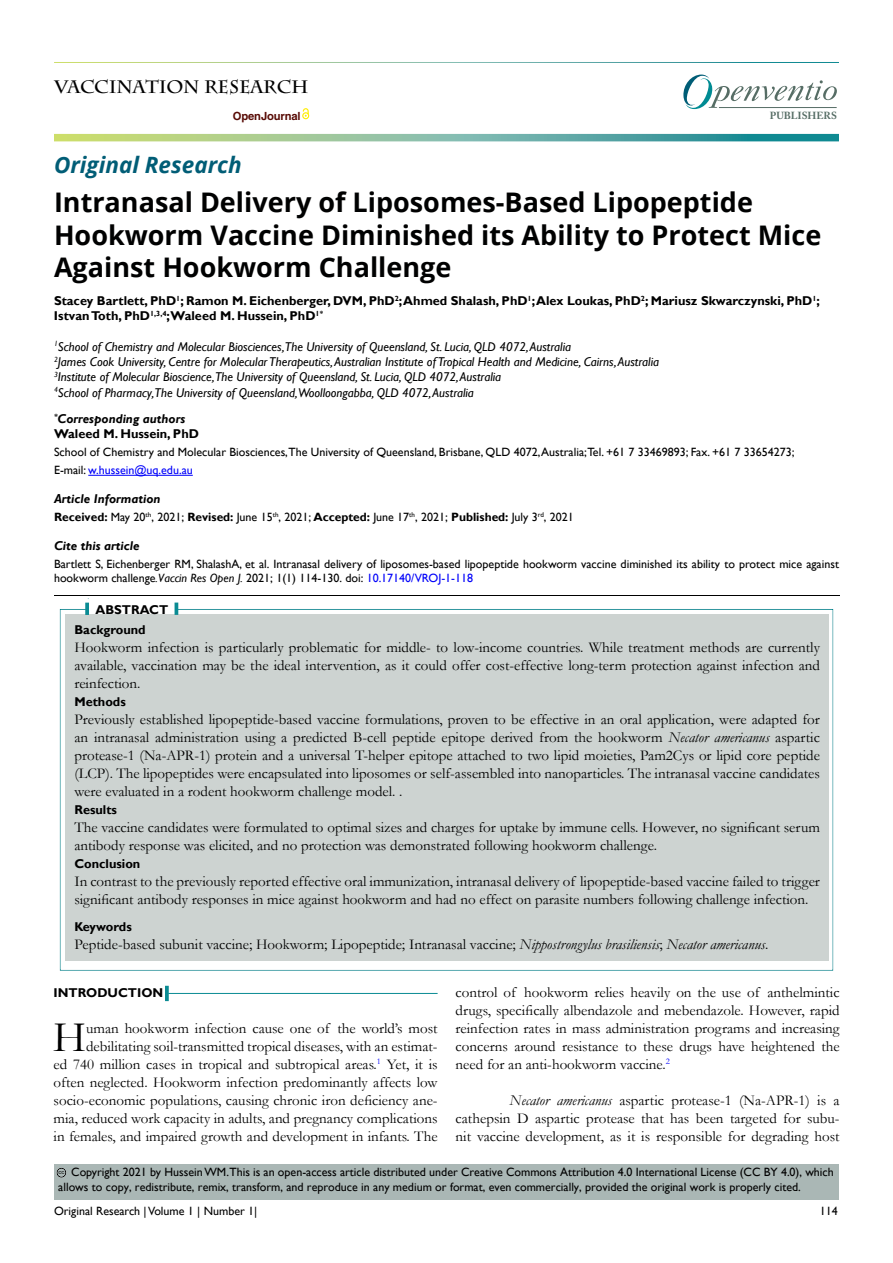
<style>
.page{position:relative;width:893px;height:1263px;background:#fff}
.page>*{position:absolute;margin:0;border:0;box-sizing:border-box;transform-origin:0 0}
.t1{font:43.8px "Garamond";color:#000}
.t2{font:700 27px/32.4px "Open Sans";color:#000101}
.t3{font:italic 700 22.5px "Open Sans";color:#015d76}
.t4{font:700 18px "Charlemagne Std";color:#000}
.t5{font:15px/18px "Garamond";color:#000;text-align:justify}
.t6{font:italic 12.75px/15.3px "Gill Sans";color:#000101}
.t7{font:700 12.75px/15.3px "Gill Sans";color:#000101}
.t8{font:700 12.75px/19.6px "Gill Sans";color:#000}
.t9{font:italic 700 12.75px/15.3px "Gill Sans";color:#000101}
.t10{font:italic 700 12.75px "Gill Sans";color:#000}
.t11{font:12px/18px "Gill Sans";color:#000101}
.t12{font:12px/14.4px "Gill Sans";color:#000}
.t13{font:700 12px "Gill Sans";color:#000101}
.t14{font:700 11.25px "Helvetica LT Std";letter-spacing:-.015em;color:#580b05}
.t15{font:700 10.2px "Adobe Caslon Pro";color:#566d65}
.t16{font:5.7px "Arial";color:#000}
.s1{font-style:normal}
.s2{color:#0000fa}
.s3{font-weight:400;color:#000}
.s4{font-weight:400}
.s5{color:#000}
.s6{font-style:italic}
.s7{color:#000101}
</style>
<div class="page">
<svg style="left:54px;top:134px;width:785px;height:7px"></svg>
<svg style="left:303px;top:108px;width:6px;height:10px"></svg>
<svg style="left:683px;top:75px;width:154px;height:34px"></svg>
<hr style="left:719px;top:107px;width:118px;height:1px;background:#566d65">
<hr style="left:88px;top:475px;width:105px;height:1px;background:#0000fa">
<div style="left:41px;top:586px;width:810px;height:12px;background:#f6f1f3;opacity:.75"></div>
<div style="left:54px;top:1164px;width:785px;height:36px;background:#aab7b5"></div>
<div style="left:44px;top:1156px;width:37px;height:22px;background:#f6f1f3;opacity:.75"></div>
<div style="left:75px;top:589px;width:27px;height:10px;background:#f6f1f3;opacity:.75"></div>
<div style="left:48px;top:600px;width:797px;height:372px;background:#f6f1f3;opacity:.75"></div>
<svg style="left:85px;top:603px;width:4px;height:12px"></svg>
<svg style="left:175px;top:602px;width:3px;height:13px"></svg>
<hr style="left:168px;top:993px;width:270px;height:1px;background:#0a8b93">
<svg style="left:165px;top:986px;width:4px;height:15px"></svg>
<p class="t4" style="left:54px;top:77px;width:256px">VACCINATION RESEARCH</p>
<p class="t14" style="left:233px;top:109px;width:69px">Open Journal</p>
<p class="t15" style="left:770px;top:109px;width:69px">PUBLISHERS</p>
<h3 class="t3" style="left:54px;top:149px;width:189px">Original Research</h3>
<h2 class="t2" style="left:54px;top:185px;width:769px">Intranasal Delivery of Liposomes-Based Lipopeptide<br>Hookworm Vaccine Diminished its Ability to Protect Mice<br>Against Hookworm Challenge</h2>
<p class="t7" style="left:54px;top:293px;width:768px">Stacey Bartlett, PhD<sup>1</sup>; Ramon M. Eichenberger, DVM, PhD<sup>2</sup>; Ahmed Shalash, PhD<sup>1</sup>; Alex Loukas, PhD<sup>2</sup>; Mariusz Skwarczynski, PhD<sup>1</sup>;<br>Istvan Toth, PhD<sup>1,3,4</sup>;Waleed M. Hussein, PhD<sup>1*</sup></p>
<p class="t6" style="left:54px;top:339px;width:606px"><sup>1</sup>School of Chemistry and Molecular Biosciences,The University of Queensland, St. Lucia, QLD 4072, Australia<br><sup>2</sup>James Cook University, Centre for Molecular Therapeutics, Australian Institute of Tropical Health and Medicine, Cairns, Australia <sup>3</sup>Institute of Molecular Bioscience,The University of Queensland, St. Lucia, QLD 4072, Australia<br><sup>4</sup>School of Pharmacy,The University of Queensland,Woolloongabba, QLD 4072, Australia</p>
<p class="t9" style="left:54px;top:411px;width:146px"><sup>*</sup>Corresponding authors<br><span class="s1">Waleed M. Hussein, PhD</span></p>
<p class="t11" style="left:54px;top:444px;width:742px">School of Chemistry and Molecular Biosciences,The University of Queensland, Brisbane, QLD 4072, Australia;Tel. +61 7 33469893; Fax. +61 7 33654273;<br>E-mail: <span class="s2">w.hussein@uq.edu.au</span></p>
<p class="t9" style="left:54px;top:491px;width:108px">Article Information</p>
<p class="t13" style="left:54px;top:510px;width:521px">Received: <span class="s3">May</span> <span class="s4">20</span><sup>th</sup><span class="s4">, 2021;</span> <span class="s5">Revised:</span> <span class="s4">June 15</span><sup>th</sup><span class="s4">, 2021;</span> Accepted: <span class="s3">June 17</span><sup>th</sup><span class="s3">, 2021;</span> Published: <span class="s3">July 3</span><sup>rd</sup><span class="s3">, 2021</span></p>
<p class="t10" style="left:54px;top:538px;width:87px">Cite this article</p>
<p class="t11" style="left:54px;top:557px;width:786px;line-height:14.4px">Bartlett S, Eichenberger RM, ShalashA, et al. Intranasal delivery of liposomes-based lipopeptide hookworm vaccine diminished its ability to protect mice against hookworm challenge<span class="s6">.Vaccin Res Open J.</span> 2021; 1(1) 114-130. doi: <span class="s2">10.17140/VROJ-1-118</span></p>
<p class="t8" style="left:74px;top:600px;width:95px;text-indent:21px">ABSTRACT<br>Background</p>
<p class="t5" style="left:74px;top:637px;width:747px">Hookworm infection is particularly problematic for middle- to low-income countries. While treatment methods are currently available, vaccination may be the ideal intervention, as it could offer cost-effective long-term protection against infection and reinfection.</p>
<p class="t8" style="left:74px;top:692px;width:53px">Methods</p>
<p class="t5" style="left:74px;top:709px;width:747px">Previously established lipopeptide-based vaccine formulations, proven to be effective in an oral application, were adapted for an intranasal administration using a predicted B-cell peptide epitope derived from the hookworm <span class="s6">Necator americanus</span> aspartic protease-1 (Na-APR-1) protein and a universal T-helper epitope attached to two lipid moieties, Pam2Cys or lipid core peptide (LCP). The lipopeptides were encapsulated into liposomes or self-assembled into nanoparticles. The intranasal vaccine candidates were evaluated in a rodent hookworm challenge model. .</p>
<p class="t8" style="left:74px;top:800px;width:44px">Results</p>
<p class="t5" style="left:74px;top:817px;width:747px">The vaccine candidates were formulated to optimal sizes and charges for uptake by immune cells. However, no significant serum antibody response was elicited, and no protection was demonstrated following hookworm challenge.</p>
<p class="t8" style="left:74px;top:854px;width:68px">Conclusion</p>
<p class="t5" style="left:74px;top:871px;width:747px">In contrast to the previously reported effective oral immunization, intranasal delivery of lipopeptide-based vaccine failed to trigger significant antibody responses in mice against hookworm and had no effect on parasite numbers following challenge infection.</p>
<p class="t8" style="left:74px;top:917px;width:59px">Keywords</p>
<p class="t5" style="left:74px;top:934px;width:696px">Peptide-based subunit vaccine; Hookworm; Lipopeptide; Intranasal vaccine; <span class="s6">Nippostrongylus brasiliensis</span>; <span class="s6">Necator americanus</span>.</p>
<p class="t8" style="left:54px;top:983px;width:111px">INTRODUCTION</p>
<h1 class="t1" style="left:53px;top:1008px;width:35px">H</h1>
<p class="t5" style="left:456px;top:983px;width:386px">control of hookworm relies heavily on the use of anthelmintic drugs, specifically albendazole and mebendazole. However, rapid reinfection rates in mass administration programs and increasing concerns around resistance to these drugs have heightened the need for an anti-hookworm vaccine.<sup>2</sup></p>
<p class="t5" style="left:456px;top:1091px;width:386px;text-indent:54px"><span class="s6">Necator americanus</span> aspartic protease-1 (Na-APR-1) is a cathepsin D aspartic protease that has been targeted for subu&shy;nit vaccine development, as it is responsible for degrading host</p>
<p class="t5" style="left:54px;top:1019px;width:386px;text-align:right">uman hookworm infection cause one of the world’s most debilitating soil-transmitted tropical diseases, with an estimat-<br>ed 740 million cases in tropical and subtropical areas.<sup>1</sup> Yet, it is often neglected. Hookworm infection predominantly affects low socio-economic populations, causing chronic iron deficiency ane&shy;mia, reduced work capacity in adults, and pregnancy complications in females, and impaired growth and development in infants. The</p>
<p class="t12" style="left:58px;top:1165px;width:777px;text-indent:13px">Copyright 2021 by <span class="s7">Hussein WM.</span>This is an open-access article distributed under Creative Commons Attribution 4.0 International License (CC BY 4.0), which allows to copy, redistribute, remix, transform, and reproduce in any medium or format, even commercially, provided the original work is properly cited.</p>
<p class="t16" style="left:59px;top:1168px;width:7px">cc</p>
<p class="t12" style="left:54px;top:1204px;width:205px">Original Research | Volume 1 | Number 1|</p>
<p class="t12" style="left:820px;top:1204px;width:19px">114</p>
</div>
